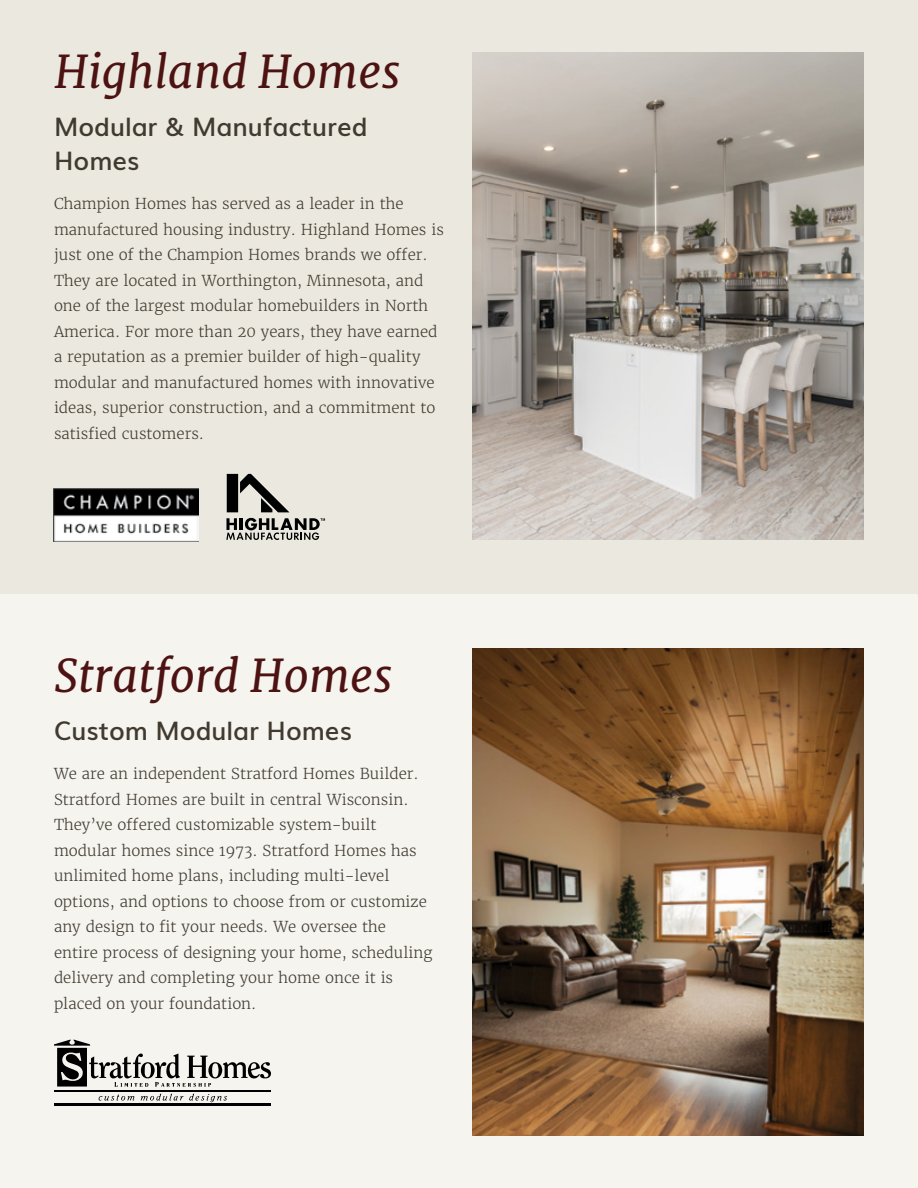
<style>
.page{position:relative;width:918px;height:1188px;background:#fff}
.page>*{position:absolute;margin:0;border:0;box-sizing:border-box;transform-origin:0 0}
.t1{font:italic 45px "Merriweather";color:#4d1212}
.t2{font:600 25.5px/34.5px "Muli";color:#413a30}
.t3{font:300 15px/25.5px "Merriweather";color:#413a30}
</style>
<div class="page">
<div style="left:0;top:0;width:918px;height:594px;background:#ebe9df"></div>
<div style="left:0;top:594px;width:918px;height:594px;background:#f5f4ef"></div>
<img style="left:472px;top:648px;width:392px;height:488px">
<img style="left:472px;top:52px;width:392px;height:488px">
<hr style="left:54px;top:1103px;width:217px;height:3px;background:#000">
<hr style="left:54px;top:1090px;width:217px;height:2px;background:#000">
<svg style="left:98px;top:1094px;width:36px;height:7px"></svg>
<svg style="left:54px;top:1040px;width:217px;height:47px"></svg>
<svg style="left:141px;top:1094px;width:86px;height:8px"></svg>
<svg style="left:227px;top:474px;width:62px;height:38px"></svg>
<svg style="left:226px;top:518px;width:99px;height:22px"></svg>
<img style="left:54px;top:488px;width:144px;height:54px">
<h1 class="t1" style="left:54px;top:43px;width:348px">Highland Homes</h1>
<h2 class="t2" style="left:54px;top:107px;width:315px">Modular &amp; Manufactured<br>Homes</h2>
<p class="t3" style="left:54px;top:191px;width:391px">Champion Homes has served as a leader in the manufactured housing industry. Highland Homes is just one of the Champion Homes brands we offer.<br>They are located in Worthington, Minnesota, and one of the largest modular homebuilders in North America. For more than 20 years, they have earned a reputation as a premier builder of high-quality modular and manufactured homes with innovative ideas, superior construction, and a commitment to satisfied customers.</p>
<h1 class="t1" style="left:54px;top:648px;width:340px">Stratford Homes</h1>
<h2 class="t2" style="left:54px;top:712px;width:300px">Custom Modular Homes</h2>
<p class="t3" style="left:54px;top:761px;width:380px">We are an independent Stratford Homes Builder.<br>Stratford Homes are built in central Wisconsin.<br>They’ve offered customizable system-built modular homes since 1973. Stratford Homes has unlimited home plans, including multi-level options, and options to choose from or customize any design to fit your needs. We oversee the entire process of designing your home, scheduling delivery and completing your home once it is placed on your foundation.</p>
</div>
